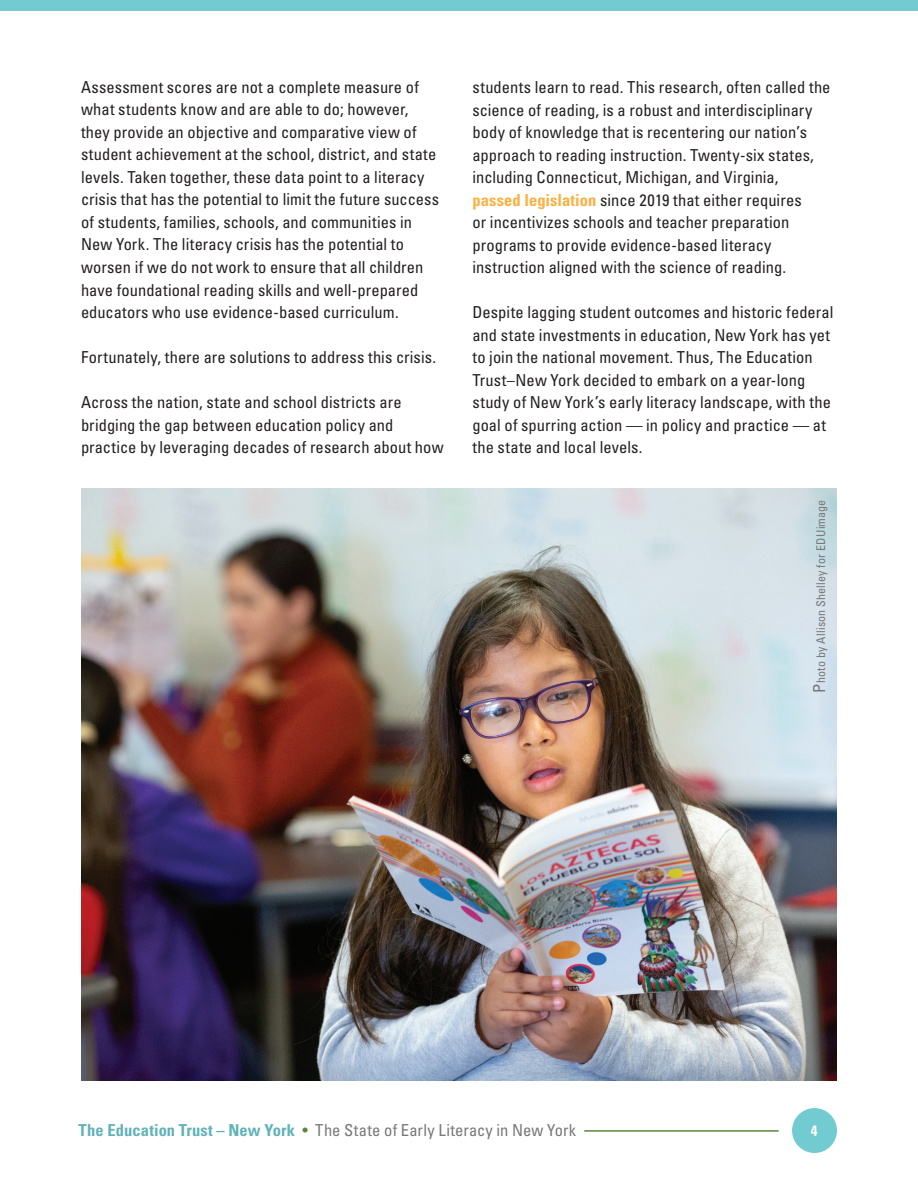
<style>
.page{position:relative;width:918px;height:1188px;background:#fff}
.page>*{position:absolute;margin:0;border:0;box-sizing:border-box;transform-origin:0 0}
.t1{font:condensed 16.5px/22.5px "Univers LT Std";letter-spacing:.005em;color:#231f20}
.t2{font:condensed 16.5px "Univers LT Std";letter-spacing:.015em;color:#787779}
.t3{font:700 condensed 15px "Univers LT Std";color:#fff}
.t4{font:condensed 12px "Univers LT Std";letter-spacing:.02em;color:#787779}
.s1{font-weight:700;color:#fbb03f}
.s2{font-size:16.5px}
.s3{font-weight:700;color:#61b2b9}
.s4{color:#59873c}
</style>
<div class="page">
<div style="left:0;top:0;width:918px;height:11px;background:#71cbd1"></div>
<hr style="left:584px;top:1130px;width:195px;height:2px;background:#59873c">
<div style="left:792px;top:1108px;width:45px;height:45px;background:#71cbd1;border-radius:50%"></div>
<img style="left:81px;top:488px;width:756px;height:592px">
<p class="t1" style="left:81px;top:76px;width:360px">Assessment scores are not a complete measure of what students know and are able to do; however, they provide an objective and comparative view of student achievement at the school, district, and state levels. Taken together, these data point to a literacy crisis that has the potential to limit the future success of students, families, schools, and communities in New York. The literacy crisis has the potential to worsen if we do not work to ensure that all children have foundational reading skills and well-prepared educators who use evidence-based curriculum.</p>
<p class="t1" style="left:81px;top:346px;width:357px">Fortunately, there are solutions to address this crisis.</p>
<p class="t1" style="left:81px;top:391px;width:364px">Across the nation, state and school districts are bridging the gap between education policy and practice by leveraging decades of research about how</p>
<p class="t1" style="left:472px;top:76px;width:360px">students learn to read. This research, often called the science of reading, is a robust and interdisciplinary body of knowledge that is recentering our nation’s approach to reading instruction. Twenty-six states, including Connecticut, Michigan, and Virginia, <span class="s1">passed legislation</span> since 2019 that either requires<br>or incentivizes schools and teacher preparation programs to provide evidence-based literacy instruction aligned with the science of reading.</p>
<p class="t1" style="left:472px;top:301px;width:362px">Despite lagging student outcomes and historic federal and state investments in education, New York has yet to join the national movement. Thus, The Education Trust–New York decided to embark on a year-long study of New York’s early literacy landscape, with the goal of spurring action — in policy and practice — at the state and local levels.</p>
<p class="t4" style="left:813px;top:693px;width:195px;rotate:-90deg"><span class="s2">P</span>hoto by Allison Shelley for EDUimage</p>
<p class="t2" style="left:79px;top:1119px;width:499px"><span class="s3">The Education Trust – New York</span> <span class="s4">•</span> The State of Early Literacy in New York</p>
<p class="t3" style="left:811px;top:1121px;width:8px">4</p>
</div>
